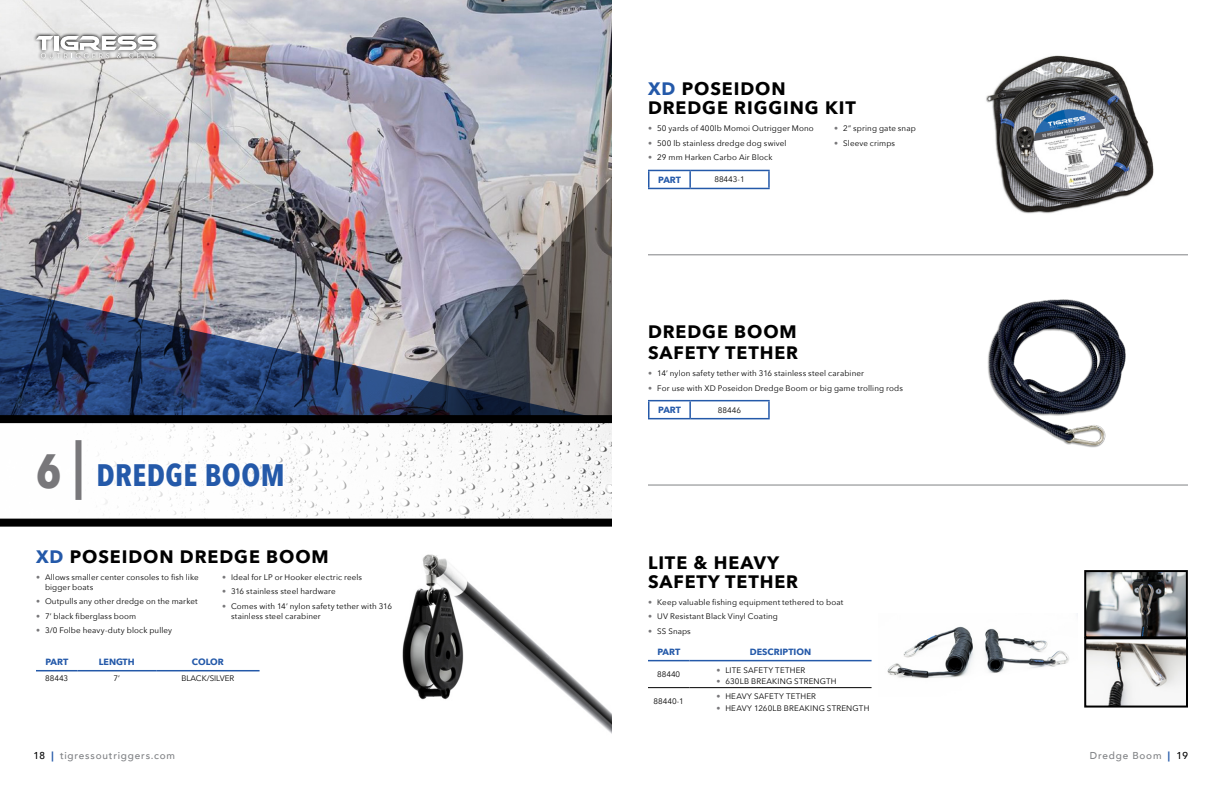
<style>
.page{position:relative;width:1224px;height:792px;background:#fff}
.page>*{position:absolute;margin:0;border:0;box-sizing:border-box;transform-origin:0 0}
.t1{font:700 31px "Avenir Next Condensed";letter-spacing:.015em;color:#2459a9}
.t2{font:700 18px/19px "Avenir Next";letter-spacing:.05em;color:#000}
.t3{font:500 10px "Avenir";letter-spacing:.08em;color:#808285}
.t4{font:700 9px "Avenir Next";color:#2459a9}
.t5{font:8px/10px "Avenir Next";letter-spacing:.015em;color:#000}
.s1{color:#2459a9}
.s2{color:#78777a}
.s3{font-size:48px;color:#78777a}
.s4{color:#000}
.s5{font-weight:900;color:#2459a9}
</style>
<div class="page">
<img style="left:0;top:0;width:612px;height:519px">
<img style="left:0;top:269px;width:395px;height:146px">
<svg style="left:395px;top:177px;width:217px;height:238px;background:#7a7982"></svg>
<div style="left:0;top:415px;width:612px;height:8px;background:#000"></div>
<div style="left:0;top:519px;width:612px;height:8px;background:#000"></div>
<img style="left:402px;top:554px;width:210px;height:180px">
<img style="left:986px;top:55px;width:168px;height:159px">
<img style="left:987px;top:299px;width:139px;height:149px">
<img style="left:887px;top:626px;width:182px;height:53px">
<img style="left:1087px;top:573px;width:98px;height:132px">
<div style="left:1084px;top:570px;width:104px;height:68px;border:2px solid #000"></div>
<div style="left:1084px;top:637px;width:104px;height:71px;border:2px solid #000"></div>
<hr style="left:648px;top:485px;width:540px;height:1px;background:#808285">
<hr style="left:648px;top:255px;width:540px;height:1px;background:#808285">
<svg style="left:33px;top:33px;width:127px;height:29px"></svg>
<svg style="left:36px;top:36px;width:121px;height:23px"></svg>
<hr style="left:36px;top:670px;width:41px;height:1px;background:#2459a9">
<hr style="left:77px;top:670px;width:79px;height:1px;background:#2459a9">
<hr style="left:156px;top:670px;width:104px;height:1px;background:#2459a9">
<hr style="left:648px;top:400px;width:42px;height:1px;background:#2459a9">
<hr style="left:690px;top:400px;width:80px;height:1px;background:#2459a9">
<svg style="left:648px;top:401px;width:122px;height:17px"></svg>
<hr style="left:648px;top:418px;width:42px;height:1px;background:#2459a9">
<hr style="left:690px;top:418px;width:80px;height:1px;background:#2459a9">
<svg style="left:648px;top:659px;width:224px;height:1px"></svg>
<hr style="left:648px;top:660px;width:41px;height:1px;background:#2459a9">
<hr style="left:689px;top:660px;width:183px;height:1px;background:#2459a9">
<hr style="left:648px;top:687px;width:41px;height:1px;background:#000">
<hr style="left:689px;top:687px;width:183px;height:1px;background:#000">
<svg style="left:648px;top:170px;width:122px;height:18px"></svg>
<hr style="left:648px;top:188px;width:42px;height:1px;background:#2459a9">
<hr style="left:690px;top:188px;width:80px;height:1px;background:#2459a9">
<div style="left:75px;top:440px;width:6px;height:60px;background:#78777a"></div>
<h2 class="t2" style="left:648px;top:79px;width:209px"><span class="s1">XD</span> POSEIDON<br>DREDGE RIGGING KIT</h2>
<p class="t5" style="left:648px;top:123px;width:167px"><span class="s2">•</span> 50 yards of 400lb Momoi Outrigger Mono</p>
<p class="t5" style="left:648px;top:138px;width:140px"><span class="s2">•</span> 500 lb stainless dredge dog swivel</p>
<p class="t5" style="left:648px;top:152px;width:126px"><span class="s2">•</span> 29 mm Harken Carbo Air Block</p>
<p class="t5" style="left:834px;top:123px;width:83px"><span class="s2">•</span> 2” spring gate snap</p>
<p class="t5" style="left:834px;top:138px;width:62px"><span class="s2">•</span> Sleeve crimps</p>
<p class="t4" style="left:658px;top:172px;width:24px">PART</p>
<p class="t5" style="left:714px;top:174px;width:32px">88443-1</p>
<h2 class="t2" style="left:648px;top:321px;width:152px;line-height:21px">DREDGE BOOM<br>SAFETY TETHER</h2>
<p class="t5" style="left:648px;top:368px;width:217px"><span class="s2">•</span> 14’ nylon safety tether with 316 stainless steel carabiner</p>
<p class="t5" style="left:648px;top:383px;width:256px"><span class="s2">•</span> For use with XD Poseidon Dredge Boom or big game trolling rods</p>
<h1 class="t1" style="left:36px;top:456px;width:250px"><span class="s3">6</span> DREDGE BOOM</h1>
<h2 class="t2" style="left:36px;top:547px;width:294px"><span class="s1">XD</span> POSEIDON DREDGE BOOM</h2>
<p class="t5" style="left:45px;top:571px;width:155px;text-indent:-9px"><span class="s2">•</span> Allows smaller center consoles to fish like bigger boats</p>
<p class="t5" style="left:36px;top:596px;width:163px"><span class="s2">•</span> Outpulls any other dredge on the market</p>
<p class="t5" style="left:36px;top:610px;width:102px"><span class="s2">•</span> 7’ black fiberglass boom</p>
<p class="t5" style="left:36px;top:625px;width:138px"><span class="s2">•</span> 3/0 Folbe heavy-duty block pulley</p>
<p class="t5" style="left:222px;top:571px;width:142px"><span class="s2">•</span> Ideal for LP or Hooker electric reels</p>
<p class="t5" style="left:222px;top:586px;width:115px"><span class="s2">•</span> 316 stainless steel hardware</p>
<p class="t5" style="left:231px;top:600px;width:163px;text-indent:-9px"><span class="s2">•</span> Comes with 14’ nylon safety tether with 316 stainless steel carabiner</p>
<p class="t4" style="left:45px;top:654px;width:24px">PART</p>
<p class="t4" style="left:99px;top:654px;width:37px">LENGTH</p>
<p class="t4" style="left:192px;top:654px;width:33px">COLOR</p>
<p class="t5" style="left:45px;top:673px;width:25px">88443</p>
<p class="t5" style="left:114px;top:673px;width:8px">7’</p>
<p class="t5" style="left:181px;top:673px;width:55px">BLACK/SILVER</p>
<p class="t4" style="left:658px;top:402px;width:24px">PART</p>
<p class="t5" style="left:718px;top:404px;width:25px">88446</p>
<h2 class="t2" style="left:648px;top:553px;width:152px">LITE &amp; HEAVY<br>SAFETY TETHER</h2>
<p class="t5" style="left:648px;top:597px;width:197px"><span class="s2">•</span> Keep valuable fishing equipment tethered to boat</p>
<p class="t5" style="left:648px;top:611px;width:131px"><span class="s2">•</span> UV Resistant Black Vinyl Coating</p>
<p class="t5" style="left:648px;top:626px;width:44px"><span class="s2">•</span> SS Snaps</p>
<p class="t4" style="left:657px;top:644px;width:24px">PART</p>
<p class="t4" style="left:750px;top:644px;width:63px">DESCRIPTION</p>
<p class="t5" style="left:657px;top:669px;width:25px">88440</p>
<p class="t5" style="left:716px;top:665px;width:90px"><span class="s2">•</span> LITE SAFETY TETHER</p>
<p class="t5" style="left:716px;top:676px;width:122px"><span class="s2">•</span> 630LB BREAKING STRENGTH</p>
<p class="t5" style="left:654px;top:696px;width:32px">88440-1</p>
<p class="t5" style="left:716px;top:691px;width:101px"><span class="s2">•</span> HEAVY SAFETY TETHER</p>
<p class="t5" style="left:716px;top:703px;width:155px"><span class="s2">•</span> HEAVY 1260LB BREAKING STRENGTH</p>
<p class="t3" style="left:34px;top:747px;width:143px"><span class="s4">18</span> <span class="s5">|</span> tigressoutriggers.com</p>
<p class="t3" style="left:1090px;top:747px;width:100px">Dredge Boom <span class="s5">|</span> <span class="s4">19</span></p>
</div>
